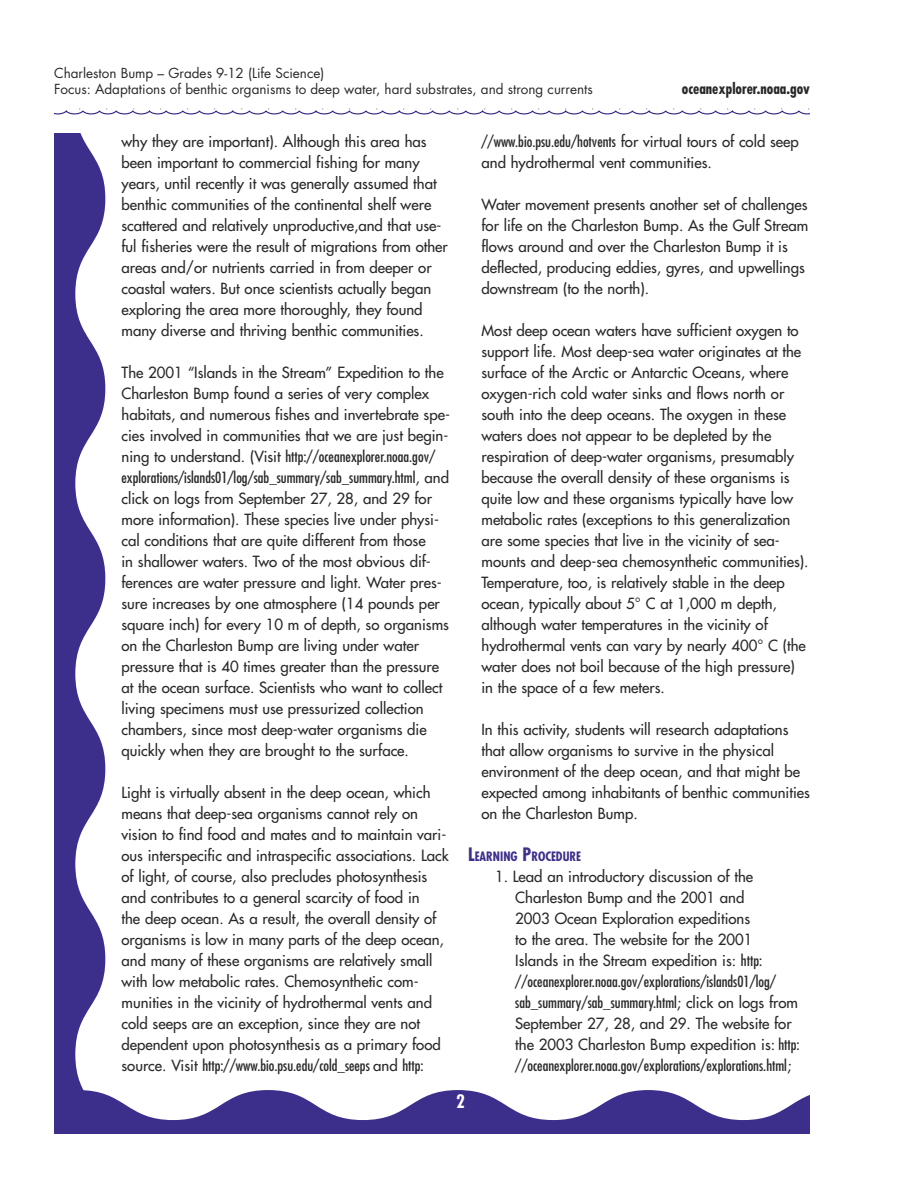
<style>
.page{position:relative;width:918px;height:1188px;background:#fff}
.page>*{position:absolute;margin:0;border:0;box-sizing:border-box;transform-origin:0 0}
.t1{font:700 condensed 18px "Futura";color:#fff}
.body_text_lists{font:15px/21px "Futura";color:#2a2829}
.Indent_sub_text_w{font:15px/21px "Futura";color:#2a2829}
.t2{font:700 condensed 15px "Futura";color:#2a2829}
.t3{font:13.5px "Futura";color:#2a2829}
.Sub_head{font:700 condensed 12.6px "Futura";color:#3d2e8b}
.s1{font-stretch:condensed}
.s2{font-size:18px}
</style>
<div class="page">
<svg style="left:54px;top:134px;width:51px;height:956px;fill:#3c2e8b"></svg>
<svg style="left:54px;top:1090px;width:756px;height:44px"></svg>
<svg style="left:54px;top:108px;width:756px;height:7px"></svg>
<p class="t3" style="left:54px;top:64px;width:272px">Charleston Bump – Grades 9-12 (Life Science)</p>
<p class="t3" style="left:54px;top:80px;width:540px">Focus: Adaptations of benthic organisms to deep water, hard substrates, and strong currents</p>
<p class="t2" style="left:682px;top:79px;width:130px">oceanexplorer.noaa.gov</p>
<p class="body_text_lists" style="left:122px;top:131px;width:328px">why they are important). Although this area has been important to commercial fishing for many years, until recently it was generally assumed that benthic communities of the continental shelf were scattered and relatively unproductive,and that use&shy;ful fisheries were the result of migrations from other areas and/or nutrients carried in from deeper or coastal waters. But once scientists actually began exploring the area more thoroughly, they found many diverse and thriving benthic communities.</p>
<p class="body_text_lists" style="left:122px;top:362px;width:330px">The 2001 “Islands in the Stream” Expedition to the Charleston Bump found a series of very complex habitats, and numerous fishes and invertebrate spe&shy;cies involved in communities that we are just begin&shy;ning to understand. (Visit <span class="s1">http://oceanexplorer.noaa.gov/ explorations/islands01/log/sab_summary/sab_summary.html</span>, and click on logs from September 27, 28, and 29 for more information). These species live under physi&shy;cal conditions that are quite different from those<br>in shallower waters. Two of the most obvious dif&shy;ferences are water pressure and light. Water pres&shy;sure increases by one atmosphere (14 pounds per square inch) for every 10 m of depth, so organisms on the Charleston Bump are living under water pressure that is 40 times greater than the pressure at the ocean surface. Scientists who want to collect living specimens must use pressurized collection chambers, since most deep-water organisms die quickly when they are brought to the surface.</p>
<p class="body_text_lists" style="left:122px;top:782px;width:329px">Light is virtually absent in the deep ocean, which means that deep-sea organisms cannot rely on vision to find food and mates and to maintain vari&shy;ous interspecific and intraspecific associations. Lack of light, of course, also precludes photosynthesis and contributes to a general scarcity of food in<br>the deep ocean. As a result, the overall density of organisms is low in many parts of the deep ocean, and many of these organisms are relatively small with low metabolic rates. Chemosynthetic com&shy;munities in the vicinity of hydrothermal vents and cold seeps are an exception, since they are not dependent upon photosynthesis as a primary food source. Visit <span class="s1">http://www.bio.psu.edu/cold_seeps</span> and <span class="s1">http:</span></p>
<p class="body_text_lists" style="left:482px;top:131px;width:319px"><span class="s1">//www.bio.psu.edu/hotvents</span> for virtual tours of cold seep and hydrothermal vent communities.</p>
<p class="body_text_lists" style="left:482px;top:194px;width:328px">Water movement presents another set of challenges for life on the Charleston Bump. As the Gulf Stream flows around and over the Charleston Bump it is deflected, producing eddies, gyres, and upwellings downstream (to the north).</p>
<p class="body_text_lists" style="left:482px;top:320px;width:329px">Most deep ocean waters have sufficient oxygen to support life. Most deep-sea water originates at the surface of the Arctic or Antarctic Oceans, where oxygen-rich cold water sinks and flows north or south into the deep oceans. The oxygen in these waters does not appear to be depleted by the respiration of deep-water organisms, presumably because the overall density of these organisms is quite low and these organisms typically have low metabolic rates (exceptions to this generalization are some species that live in the vicinity of sea&shy;mounts and deep-sea chemosynthetic communities).<br>Temperature, too, is relatively stable in the deep ocean, typically about 5° C at 1,000 m depth, although water temperatures in the vicinity of hydrothermal vents can vary by nearly 400° C (the water does not boil because of the high pressure) in the space of a few meters.</p>
<p class="body_text_lists" style="left:482px;top:719px;width:330px">In this activity, students will research adaptations that allow organisms to survive in the physical environment of the deep ocean, and that might be expected among inhabitants of benthic communities on the Charleston Bump.</p>
<p class="Sub_head" style="left:468px;top:848px;width:115px"><span class="s2">L</span>EARNING <span class="s2">P</span>ROCEDURE</p>
<p class="Indent_sub_text_w" style="left:515px;top:866px;width:286px;text-indent:-20px">1. Lead an introductory discussion of the Charleston Bump and the 2001 and<br>2003 Ocean Exploration expeditions<br>to the area. The website for the 2001<br>Islands in the Stream expedition is: <span class="s1">http: //oceanexplorer.noaa.gov/explorations/islands01/log/ sab_summary/sab_summary.html</span>; click on logs from September 27, 28, and 29. The website for the 2003 Charleston Bump expedition is: <span class="s1">http: //oceanexplorer.noaa.gov/explorations/explorations.html</span>;</p>
<p class="t1" style="left:456px;top:1090px;width:10px">2</p>
</div>
